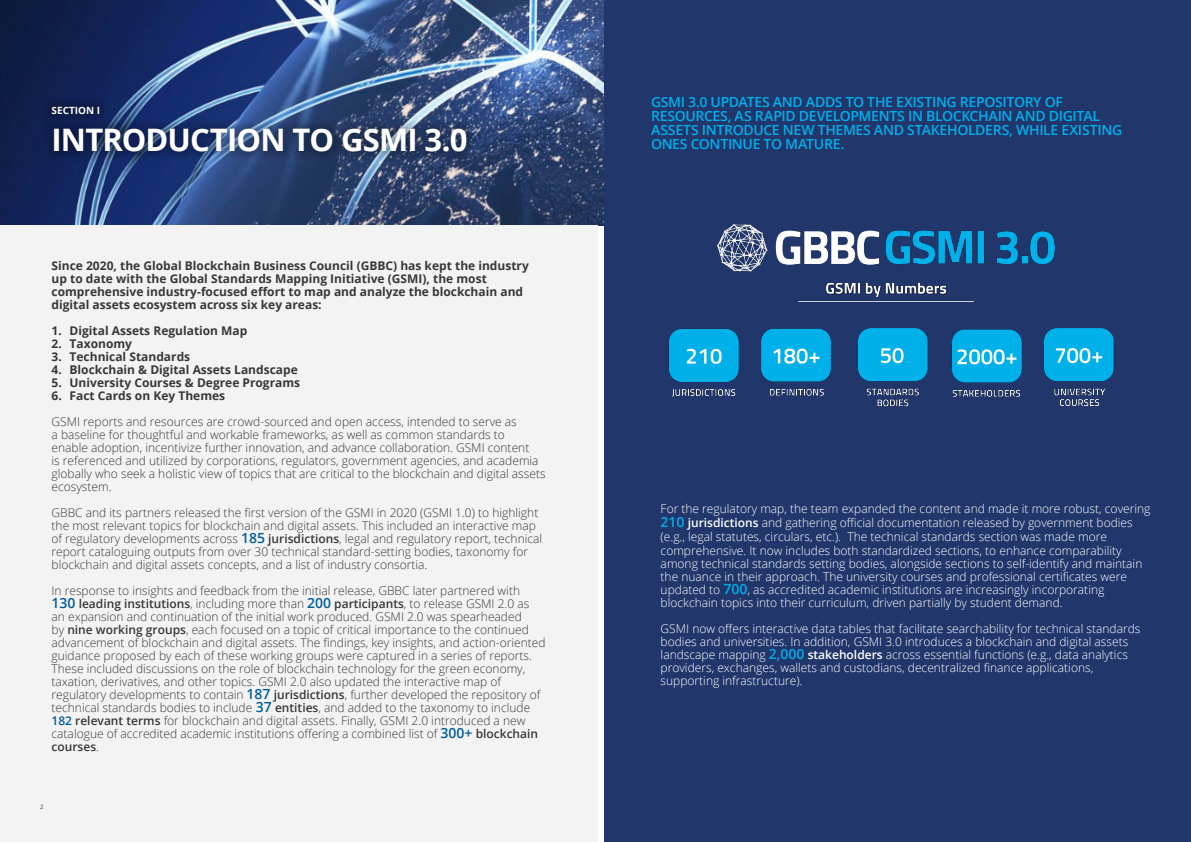
<style>
.page{position:relative;width:1191px;height:842px;background:#fff}
.page>*{position:absolute;margin:0;border:0;box-sizing:border-box;transform-origin:0 0}
.t1{font:700 31px "Open Sans";letter-spacing:-.03em;color:#fff}
.t2{font:600 14px/14px "Open Sans";letter-spacing:-.025em;color:#00afea}
.t3{font:300 12px/13px "Open Sans";color:#383839}
.t4{font:300 12px/13.4px "Open Sans";color:#fff}
.t5{font:700 12px/13px "Open Sans";color:#383839}
.t6{font:700 10px "Open Sans";color:#fff}
.t7{font:6px "Open Sans";color:#383839}
.s1{font-weight:600;font-size:14px;color:#005c9c}
.s2{font-weight:600}
.s3{font-weight:600;color:#005c9c}
.s4{font-weight:600;font-size:14px;color:#00afea}
</style>
<div class="page">
<img style="left:0;top:0;width:604px;height:226px">
<div style="left:0;top:225px;width:598px;height:617px;background:#f4f3f3"></div>
<div style="left:604px;top:0;width:587px;height:842px;background:#21366b"></div>
<div style="left:41px;top:96px;width:436px;height:67px;background:#000;opacity:.25"></div>
<img style="left:669px;top:224px;width:445px;height:183px">
<p class="t6" style="left:52px;top:104px;width:50px">SECTION I</p>
<h1 class="t1" style="left:52px;top:118px;width:417px">INTRODUCTION TO GSMI 3.0</h1>
<p class="t5" style="left:52px;top:259px;width:479px">Since 2020, the Global Blockchain Business Council (GBBC) has kept the industry up to date with the Global Standards Mapping Initiative (GSMI), the most comprehensive industry-focused effort to map and analyze the blockchain and digital assets ecosystem across six key areas:</p>
<p class="t5" style="left:52px;top:324px;width:197px">1. Digital Assets Regulation Map</p>
<p class="t5" style="left:52px;top:337px;width:82px">2. Taxonomy</p>
<p class="t5" style="left:52px;top:350px;width:140px">3. Technical Standards</p>
<p class="t5" style="left:52px;top:363px;width:248px">4. Blockchain &amp; Digital Assets Landscape</p>
<p class="t5" style="left:52px;top:376px;width:250px">5. University Courses &amp; Degree Programs</p>
<p class="t5" style="left:52px;top:389px;width:175px">6. Fact Cards on Key Themes</p>
<p class="t3" style="left:52px;top:415px;width:495px">GSMI reports and resources are crowd-sourced and open access, intended to serve as<br>a baseline for thoughtful and workable frameworks, as well as common standards to<br>enable adoption, incentivize further innovation, and advance collaboration. GSMI content<br>is referenced and utilized by corporations, regulators, government agencies, and academia globally who seek a holistic view of topics that are critical to the blockchain and digital assets ecosystem.</p>
<p class="t3" style="left:52px;top:506px;width:492px">GBBC and its partners released the first version of the GSMI in 2020 (GSMI 1.0) to highlight the most relevant topics for blockchain and digital assets. This included an interactive map of regulatory developments across <span class="s1">185</span> <span class="s2">jurisdictions</span>, legal and regulatory report, technical report cataloguing outputs from over 30 technical standard-setting bodies, taxonomy for blockchain and digital assets concepts, and a list of industry consortia.</p>
<p class="t3" style="left:52px;top:584px;width:495px">In response to insights and feedback from the initial release, GBBC later partnered with <span class="s1">130</span> <span class="s2">leading institutions</span>, including more than <span class="s1">200</span> <span class="s2">participants</span>, to release GSMI 2.0 as an expansion and continuation of the initial work produced. GSMI 2.0 was spearheaded<br>by <span class="s2">nine working groups</span>, each focused on a topic of critical importance to the continued advancement of blockchain and digital assets. The findings, key insights, and action-oriented guidance proposed by each of these working groups were captured in a series of reports.<br>These included discussions on the role of blockchain technology for the green economy, taxation, derivatives, and other topics. GSMI 2.0 also updated the interactive map of regulatory developments to contain <span class="s1">187</span> <span class="s2">jurisdictions</span>, further developed the repository of technical standards bodies to include <span class="s1">37</span> <span class="s2">entities</span>, and added to the taxonomy to include <span class="s3">182</span> <span class="s2">relevant terms</span> for blockchain and digital assets. Finally, GSMI 2.0 introduced a new catalogue of accredited academic institutions offering a combined list of <span class="s1">300+</span> <span class="s2">blockchain courses</span>.</p>
<p class="t2" style="left:651px;top:94px;width:472px">GSMI 3.0 UPDATES AND ADDS TO THE EXISTING REPOSITORY OF RESOURCES, AS RAPID DEVELOPMENTS IN BLOCKCHAIN AND DIGITAL ASSETS INTRODUCE NEW THEMES AND STAKEHOLDERS, WHILE EXISTING ONES CONTINUE TO MATURE.</p>
<p class="t4" style="left:660px;top:502px;width:491px">For the regulatory map, the team expanded the content and made it more robust, covering <span class="s4">210</span> <span class="s2">jurisdictions</span> and gathering official documentation released by government bodies (e.g., legal statutes, circulars, etc.). The technical standards section was made more comprehensive. It now includes both standardized sections, to enhance comparability among technical standards setting bodies, alongside sections to self-identify and maintain the nuance in their approach. The university courses and professional certificates were updated to <span class="s4">700</span>, as accredited academic institutions are increasingly incorporating blockchain topics into their curriculum, driven partially by student demand.</p>
<p class="t4" style="left:660px;top:622px;width:481px;line-height:13px">GSMI now offers interactive data tables that facilitate searchability for technical standards bodies and universities. In addition, GSMI 3.0 introduces a blockchain and digital assets landscape mapping <span class="s4">2,000</span> <span class="s2">stakeholders</span> across essential functions (e.g., data analytics providers, exchanges, wallets and custodians, decentralized finance applications, supporting infrastructure).</p>
<p class="t7" style="left:40px;top:802px;width:5px">2</p>
<p class="t7" style="left:1147px;top:802px;width:5px">3</p>
</div>
